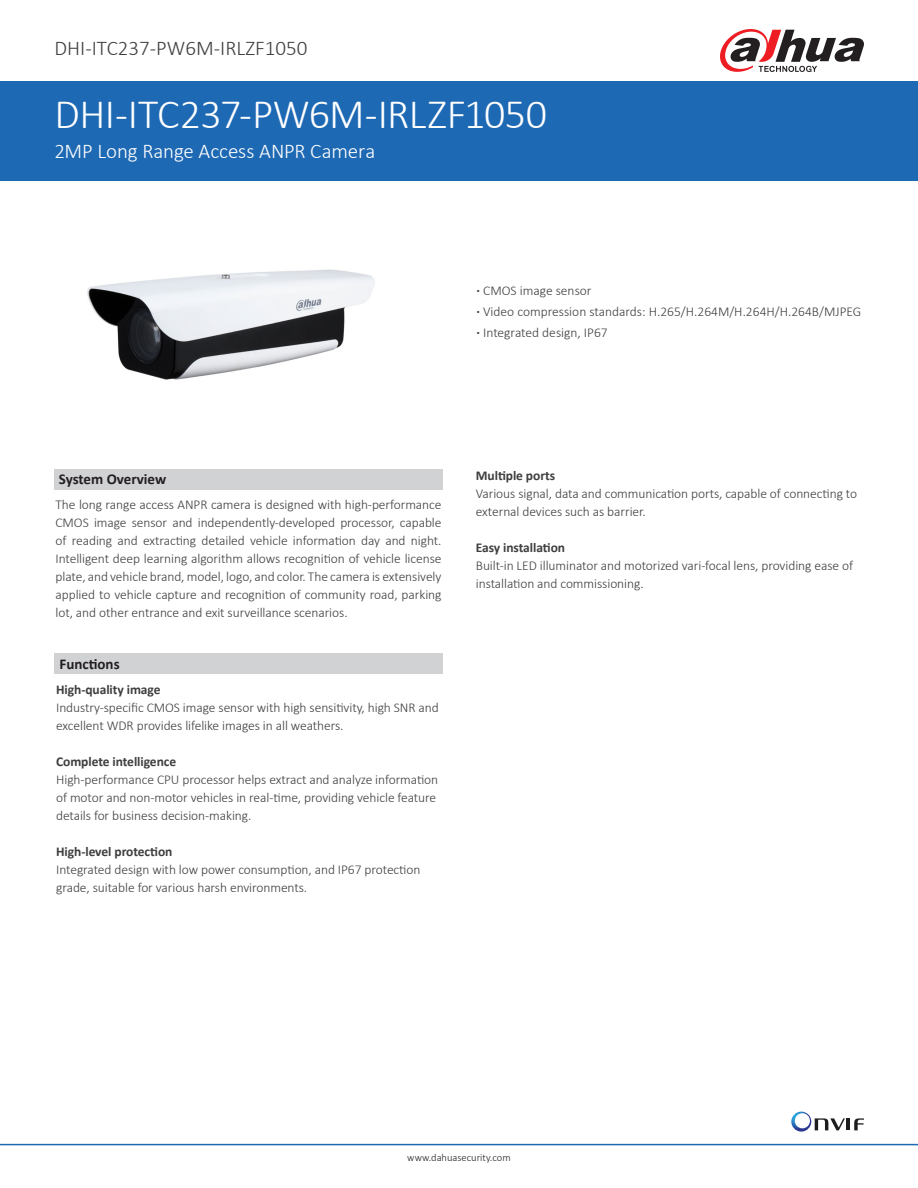
<style>
.page{position:relative;width:918px;height:1188px;background:#fff}
.page>*{position:absolute;margin:0;border:0;box-sizing:border-box;transform-origin:0 0}
.t1{font:300 42px "Calibri";letter-spacing:-.015em;color:#fff}
.t2{font:300 21px "Calibri";letter-spacing:-.005em;color:#fff}
.t3{font:300 21px "Calibri";color:#3e3e3f}
.t4{font:700 15px "Calibri";color:#231f20}
.t5{font:300 13.5px/18px "Calibri";letter-spacing:-.005em;color:#3e3e3f}
.t6{font:300 10.5px "Calibri";color:#231f20}
.s1{font-weight:700}
</style>
<div class="page">
<div style="left:0;top:81px;width:918px;height:100px;background:#1e69b4"></div>
<hr style="left:0;top:1144px;width:918px;height:1px;background:#1e69b4">
<svg style="left:720px;top:29px;width:144px;height:43px"></svg>
<img style="left:87px;top:269px;width:288px;height:111px">
<div style="left:54px;top:469px;width:389px;height:20px;background:#d1d2d4"></div>
<div style="left:54px;top:653px;width:389px;height:20px;background:#d1d2d4"></div>
<svg style="left:791px;top:1112px;width:73px;height:20px"></svg>
<p class="t3" style="left:55px;top:35px;width:254px">DHI-ITC237-PW6M-IRLZF1050</p>
<p class="t1" style="left:55px;top:88px;width:494px">DHI-ITC237-PW6M-IRLZF1050</p>
<p class="t2" style="left:55px;top:138px;width:322px">2MP Long Range Access ANPR Camera</p>
<p class="t5" style="left:477px;top:282px;width:117px"><span class="s1">·</span> CMOS image sensor</p>
<p class="t5" style="left:477px;top:303px;width:386px"><span class="s1">·</span> Video compression standards: H.265/H.264M/H.264H/H.264B/MJPEG</p>
<p class="t5" style="left:477px;top:324px;width:133px"><span class="s1">·</span> Integrated design, IP67</p>
<p class="t4" style="left:59px;top:470px;width:109px">System Overview</p>
<p class="t5" style="left:56px;top:496px;width:388px;text-align:justify">The long range access ANPR camera is designed with high-performance CMOS image sensor and independently-developed processor, capable of reading and extracting detailed vehicle information day and night.<br>Intelligent deep learning algorithm allows recognition of vehicle license plate, and vehicle brand, model, logo, and color. The camera is extensively applied to vehicle capture and recognition of community road, parking lot, and other entrance and exit surveillance scenarios.</p>
<p class="t4" style="left:60px;top:654px;width:62px">Functions</p>
<p class="t5" style="left:56px;top:680px;width:384px"><span class="s1">High-quality image<br></span>Industry-specific CMOS image sensor with high sensitivity, high SNR and excellent WDR provides lifelike images in all weathers.</p>
<p class="t5" style="left:56px;top:752px;width:384px"><span class="s1">Complete intelligence<br></span>High-performance CPU processor helps extract and analyze information of motor and non-motor vehicles in real-time, providing vehicle feature details for business decision-making.</p>
<p class="t5" style="left:56px;top:842px;width:366px"><span class="s1">High-level protection<br></span>Integrated design with low power consumption, and IP67 protection grade, suitable for various harsh environments.</p>
<p class="t5" style="left:476px;top:467px;width:383px"><span class="s1">Multiple ports<br></span>Various signal, data and communication ports, capable of connecting to external devices such as barrier.</p>
<p class="t5" style="left:476px;top:539px;width:379px"><span class="s1">Easy installation<br></span>Built-in LED illuminator and motorized vari-focal lens, providing ease of installation and commissioning.</p>
<p class="t6" style="left:407px;top:1151px;width:105px">www.dahuasecurity.com</p>
</div>
